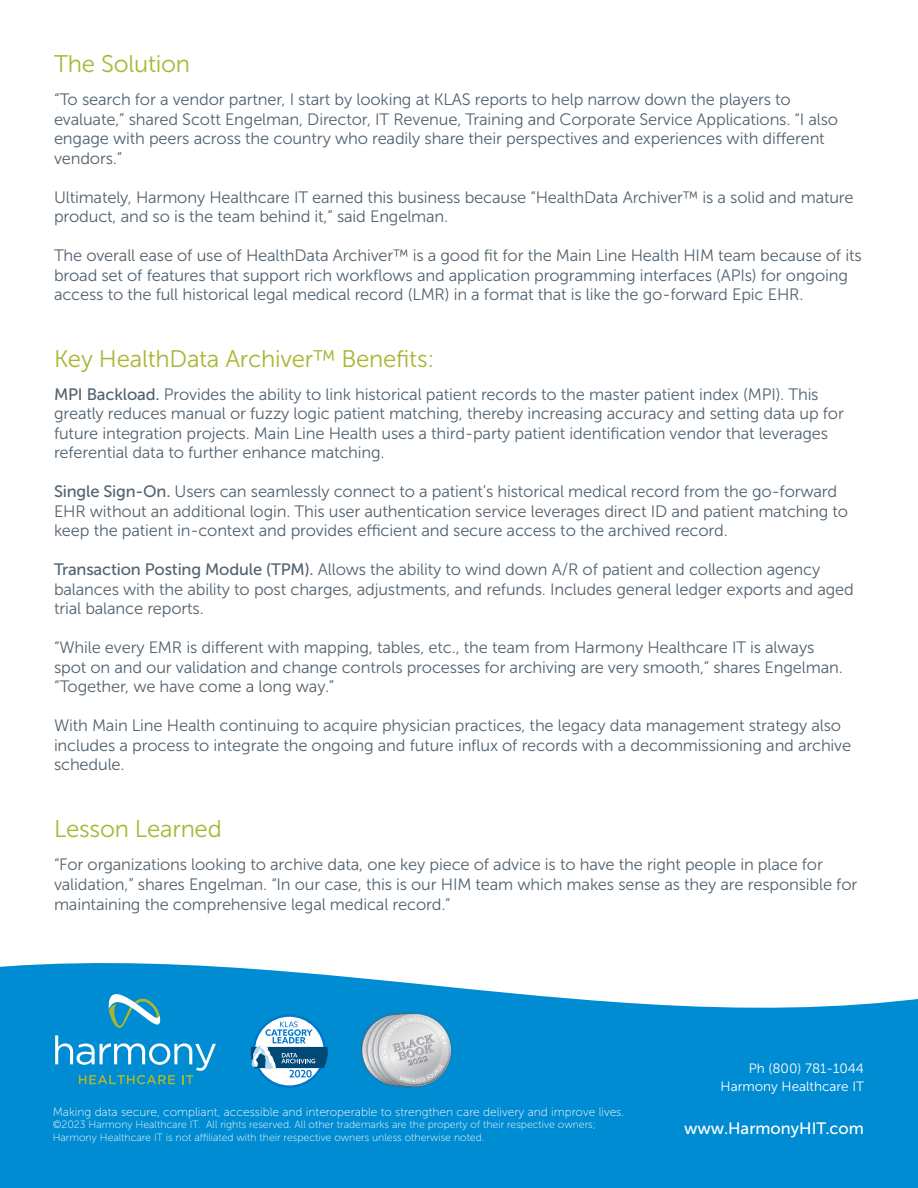
<style>
.page{position:relative;width:918px;height:1188px;background:#fff}
.page>*{position:absolute;margin:0;border:0;box-sizing:border-box;transform-origin:0 0}
.t1{font:24px "Museo Sans 300";letter-spacing:-.01em;color:#a9b632}
.t2{font:16.5px/19.5px "Museo Sans 300";letter-spacing:-.01em;color:#52626f}
.Body_9pt_Bullets{font:16.5px "Museo Sans 500";color:#fff}
.Body_9pt_Bullets-2{font:13.5px/18px "Museo Sans 300";color:#fff;text-align:right}
.Body_9pt_Bullets-3{font:12px "Museo Sans 100";color:#fff}
.Body_9pt_Bullets-4{font:10.5px/12.6px "Museo Sans 100";color:#fff}
.s1{font-family:"Museo Sans 500"}
</style>
<div class="page">
<svg style="left:0;top:963px;width:918px;height:225px;background:#1f9ad7"></svg>
<svg style="left:55px;top:972px;width:161px;height:112px;background:#1b97d0"></svg>
<svg style="left:251px;top:1014px;width:77px;height:74px"></svg>
<img style="left:356px;top:1009px;width:98px;height:80px">
<p class="t1" style="left:54px;top:51px;width:138px">The Solution</p>
<p class="t2" style="left:54px;top:90px;width:786px">“To search for a vendor partner, I start by looking at KLAS reports to help narrow down the players to evaluate,” shared Scott Engelman, Director, IT Revenue, Training and Corporate Service Applications. “I also engage with peers across the country who readily share their perspectives and experiences with different vendors.”</p>
<p class="t2" style="left:54px;top:187px;width:801px">Ultimately, Harmony Healthcare IT earned this business because “HealthData Archiver™ is a solid and mature product, and so is the team behind it,” said Engelman.</p>
<p class="t2" style="left:54px;top:246px;width:809px">The overall ease of use of HealthData Archiver™ is a good fit for the Main Line Health HIM team because of its broad set of features that support rich workflows and application programming interfaces (APIs) for ongoing access to the full historical legal medical record (LMR) in a format that is like the go-forward Epic EHR.</p>
<p class="t1" style="left:54px;top:345px;width:382px">Key HealthData Archiver™ Benefits:</p>
<p class="t2" style="left:54px;top:384px;width:791px"><span class="s1">MPI Backload.</span> Provides the ability to link historical patient records to the master patient index (MPI). This greatly reduces manual or fuzzy logic patient matching, thereby increasing accuracy and setting data up for future integration projects. Main Line Health uses a third-party patient identification vendor that leverages referential data to further enhance matching.</p>
<p class="t2" style="left:54px;top:482px;width:796px"><span class="s1">Single Sign-On.</span> Users can seamlessly connect to a patient’s historical medical record from the go-forward<br>EHR without an additional login. This user authentication service leverages direct ID and patient matching to keep the patient in-context and provides efficient and secure access to the archived record.</p>
<p class="t2" style="left:54px;top:560px;width:801px"><span class="s1">Transaction Posting Module (TPM).</span> Allows the ability to wind down A/R of patient and collection agency balances with the ability to post charges, adjustments, and refunds. Includes general ledger exports and aged trial balance reports.</p>
<p class="t2" style="left:54px;top:638px;width:790px">“While every EMR is different with mapping, tables, etc., the team from Harmony Healthcare IT is always spot on and our validation and change controls processes for archiving are very smooth,” shares Engelman. “Together, we have come a long way.”</p>
<p class="t2" style="left:54px;top:716px;width:799px">With Main Line Health continuing to acquire physician practices, the legacy data management strategy also includes a process to integrate the ongoing and future influx of records with a decommissioning and archive schedule.</p>
<p class="t1" style="left:54px;top:816px;width:169px">Lesson Learned</p>
<p class="t2" style="left:54px;top:855px;width:805px">“For organizations looking to archive data, one key piece of advice is to have the right people in place for validation,” shares Engelman. “In our case, this is our HIM team which makes sense as they are responsible for maintaining the comprehensive legal medical record.”</p>
<p class="Body_9pt_Bullets-3" style="left:53px;top:1105px;width:573px">Making data secure, compliant, accessible and interoperable to strengthen care delivery and improve lives.</p>
<p class="Body_9pt_Bullets-4" style="left:53px;top:1119px;width:545px">©2023 Harmony Healthcare IT. All rights reserved. All other trademarks are the property of their respective owners;<br>Harmony Healthcare IT is not affiliated with their respective owners unless otherwise noted.</p>
<p class="Body_9pt_Bullets-2" style="left:721px;top:1059px;width:145px">Ph (800) 781-1044<br>Harmony Healthcare IT</p>
<p class="Body_9pt_Bullets" style="left:684px;top:1119px;width:181px">www.HarmonyHIT.com</p>
</div>
